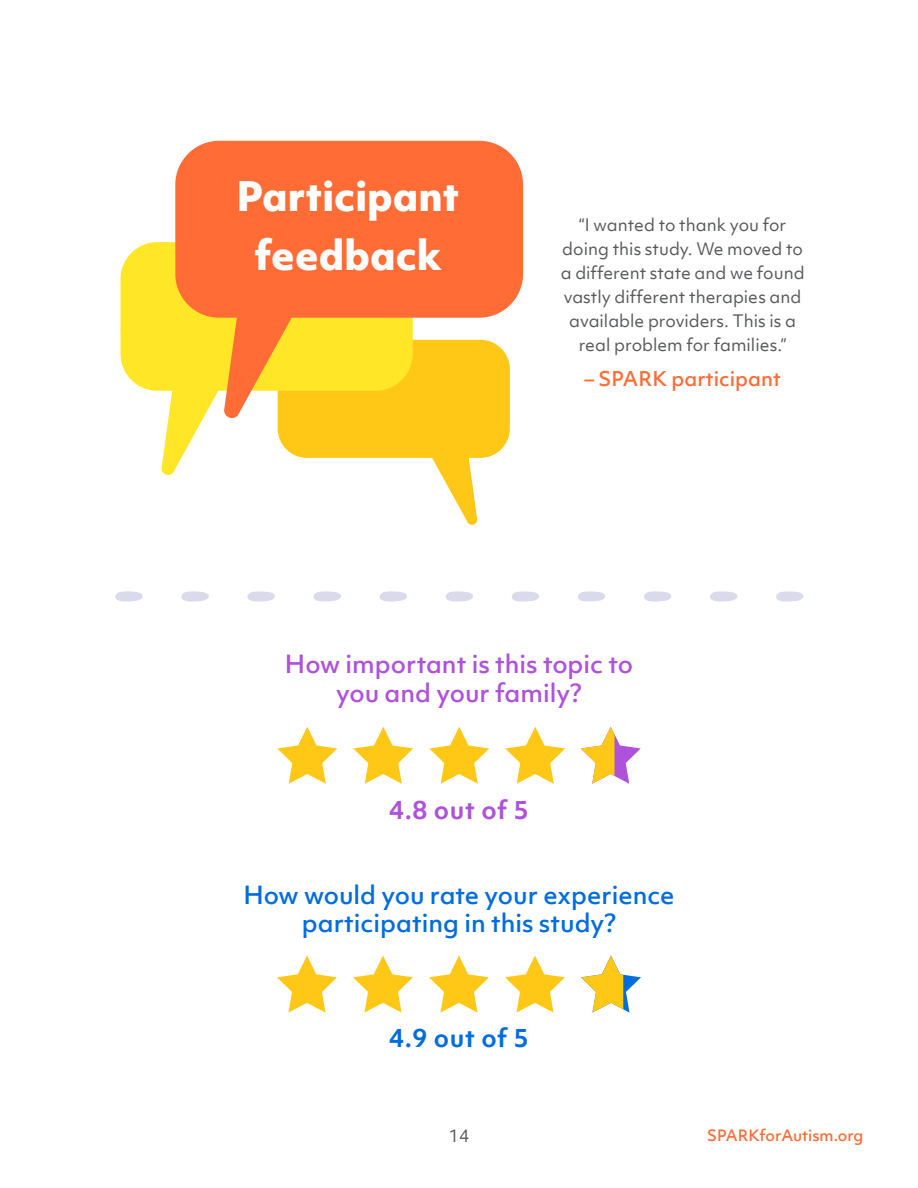
<style>
.page{position:relative;width:918px;height:1188px;background:#fff}
.page>*{position:absolute;margin:0;border:0;box-sizing:border-box;transform-origin:0 0}
.t1{font:800 39px/59.6px "Objektiv Mk 1";color:#fff;text-align:center}
.t2{font:500 24px/28.8px "Objektiv Mk 1";color:#006ddf;text-align:center}
.t3{font:500 24px/28.8px "Objektiv Mk 1";color:#af51dc;text-align:center}
.t4{font:700 24px "Objektiv Mk 1";color:#006ddf}
.t5{font:700 24px "Objektiv Mk 1";color:#af51dc}
.t6{font:500 19.5px "Objektiv Mk 1";color:#ff6c36}
.t7{font:16.5px/24px "Objektiv Mk 1";color:#58595b;text-align:center}
.t8{font:500 15px "Objektiv Mk 1";color:#ff6c36}
</style>
<div class="page">
<svg style="left:413px;top:418px;width:97px;height:107px"></svg>
<svg style="left:121px;top:242px;width:292px;height:233px"></svg>
<svg style="left:175px;top:141px;width:348px;height:277px;fill:#ff6c36"></svg>
<svg style="left:277px;top:956px;width:60px;height:57px"></svg>
<svg style="left:353px;top:956px;width:60px;height:57px"></svg>
<svg style="left:429px;top:956px;width:60px;height:57px"></svg>
<svg style="left:505px;top:956px;width:60px;height:57px"></svg>
<svg style="left:581px;top:956px;width:60px;height:57px"></svg>
<svg style="left:512px;top:591px;width:27px;height:11px"></svg>
<svg style="left:644px;top:591px;width:28px;height:11px"></svg>
<svg style="left:578px;top:591px;width:27px;height:11px"></svg>
<svg style="left:710px;top:591px;width:28px;height:11px"></svg>
<svg style="left:776px;top:591px;width:28px;height:11px"></svg>
<svg style="left:115px;top:591px;width:28px;height:11px"></svg>
<svg style="left:247px;top:591px;width:28px;height:11px"></svg>
<svg style="left:181px;top:591px;width:28px;height:11px"></svg>
<svg style="left:313px;top:591px;width:28px;height:11px"></svg>
<svg style="left:446px;top:591px;width:27px;height:11px"></svg>
<svg style="left:379px;top:591px;width:28px;height:11px"></svg>
<svg style="left:277px;top:727px;width:60px;height:57px"></svg>
<svg style="left:353px;top:727px;width:60px;height:57px"></svg>
<svg style="left:429px;top:727px;width:60px;height:57px"></svg>
<svg style="left:505px;top:727px;width:60px;height:57px"></svg>
<svg style="left:581px;top:727px;width:60px;height:57px"></svg>
<h1 class="t1" style="left:237px;top:165px;width:225px">Participant feedback</h1>
<p class="t7" style="left:561px;top:212px;width:245px">“I wanted to thank you for doing this study. We moved to a different state and we found vastly different therapies and available providers. This is a real problem for families.”</p>
<p class="t6" style="left:584px;top:365px;width:198px">– SPARK participant</p>
<h2 class="t3" style="left:285px;top:649px;width:350px">How important is this topic to you and your family?</h2>
<h2 class="t5" style="left:389px;top:793px;width:141px">4.8 out of 5</h2>
<h2 class="t2" style="left:243px;top:880px;width:433px">How would you rate your experience participating in this study?</h2>
<h2 class="t4" style="left:389px;top:1021px;width:141px">4.9 out of 5</h2>
<p class="t7" style="left:449px;top:1123px;width:22px">14</p>
<p class="t8" style="left:707px;top:1125px;width:158px">SPARKforAutism.org</p>
</div>
